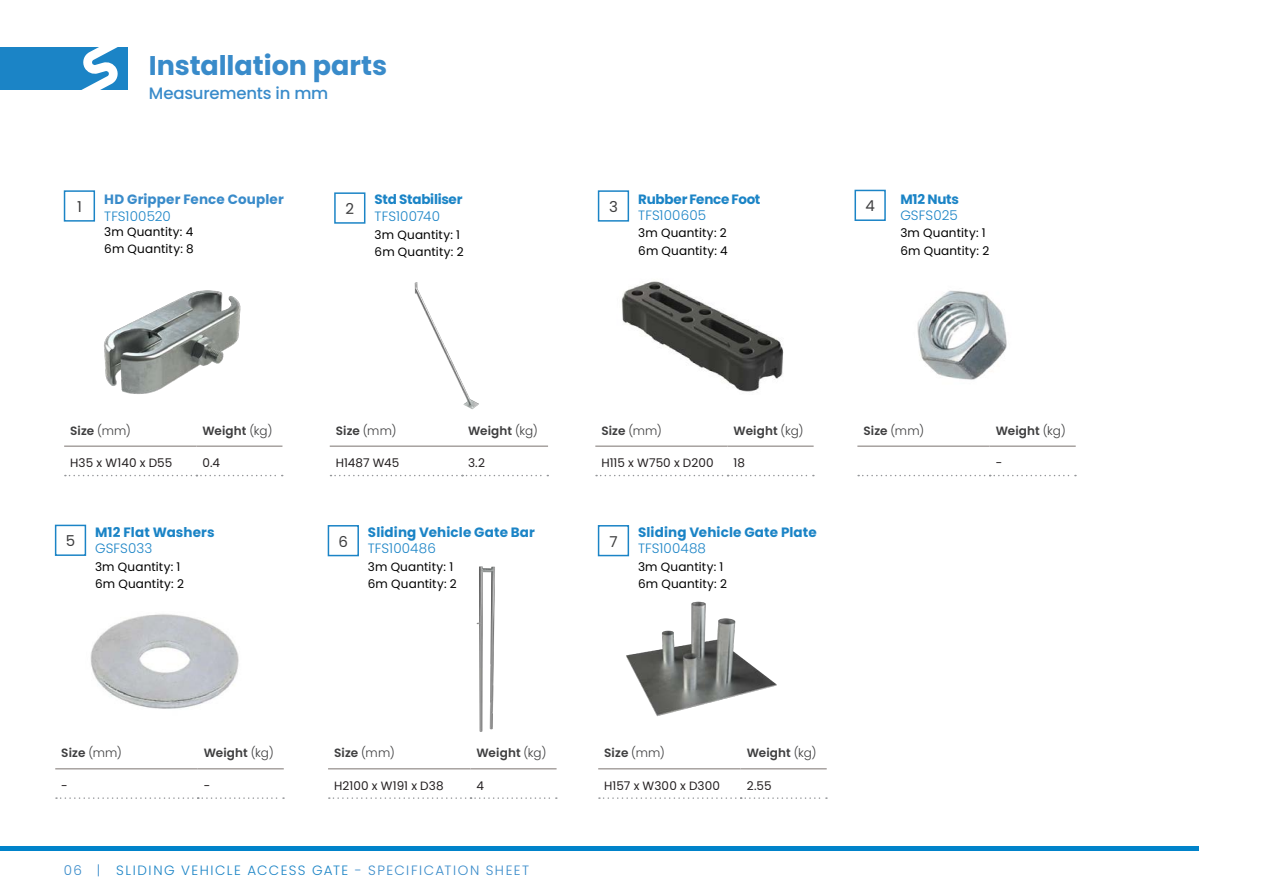
<style>
.page{position:relative;width:1263px;height:893px;background:#fff}
.page>*{position:absolute;margin:0;border:0;box-sizing:border-box;transform-origin:0 0}
.t1{font:700 27px "Poppins";letter-spacing:-.005em;color:#398bca}
.t2{font:500 16.5px "Poppins";letter-spacing:-.015em;color:#398bca}
.t3{font:15px "Poppins";color:#3e3e3f}
.t4{font:700 13.5px/16.2px "Poppins";letter-spacing:.005em;color:#1b84c6}
.t5{font:300 13.5px "Poppins";letter-spacing:.015em;color:#1b84c6}
.t6{font:300 13.5px "Poppins";letter-spacing:.11em;color:#1b84c6}
.t7{font:700 13.5px "Poppins";letter-spacing:-.02em;color:#1b84c6}
.t8{font:700 13.5px "Poppins";letter-spacing:.01em;color:#398bca}
.t9{font:12px "Poppins";letter-spacing:.015em;color:#000}
.t10{font:600 12px "Poppins";letter-spacing:.01em;color:#3e3e3f}
.Table_04{font:12px "Poppins";letter-spacing:.005em;color:#231f20}
.s1{font-weight:300}
.s2{color:#398bca}
</style>
<div class="page">
<div style="left:334px;top:192px;width:31px;height:32px;border:2px solid #1b84c6"></div>
<div style="left:598px;top:190px;width:31px;height:32px;border:2px solid #1b84c6"></div>
<div style="left:854px;top:190px;width:32px;height:31px;border:2px solid #1b84c6"></div>
<hr style="left:330px;top:445px;width:132px;height:2px;background:#a7a2a0">
<hr style="left:462px;top:445px;width:86px;height:2px;background:#a7a2a0">
<svg style="left:330px;top:475px;width:218px;height:1px"></svg>
<hr style="left:595px;top:445px;width:132px;height:2px;background:#a7a2a0">
<hr style="left:727px;top:445px;width:87px;height:2px;background:#a7a2a0">
<svg style="left:596px;top:475px;width:218px;height:1px"></svg>
<hr style="left:857px;top:445px;width:133px;height:2px;background:#a7a2a0">
<hr style="left:990px;top:445px;width:86px;height:2px;background:#a7a2a0">
<svg style="left:858px;top:475px;width:218px;height:1px"></svg>
<div style="left:64px;top:190px;width:31px;height:32px;border:2px solid #1b84c6"></div>
<hr style="left:64px;top:445px;width:132px;height:2px;background:#a7a2a0">
<hr style="left:196px;top:445px;width:86px;height:2px;background:#a7a2a0">
<svg style="left:65px;top:475px;width:218px;height:1px"></svg>
<div style="left:55px;top:525px;width:31px;height:31px;border:2px solid #1b84c6"></div>
<hr style="left:55px;top:768px;width:143px;height:1px;background:#a7a2a0">
<hr style="left:198px;top:768px;width:86px;height:1px;background:#a7a2a0">
<svg style="left:56px;top:797px;width:228px;height:2px"></svg>
<div style="left:328px;top:525px;width:31px;height:31px;border:2px solid #1b84c6"></div>
<div style="left:598px;top:525px;width:31px;height:31px;border:2px solid #1b84c6"></div>
<hr style="left:328px;top:768px;width:142px;height:1px;background:#a7a2a0">
<hr style="left:470px;top:768px;width:87px;height:1px;background:#a7a2a0">
<svg style="left:329px;top:797px;width:228px;height:2px"></svg>
<hr style="left:598px;top:768px;width:143px;height:1px;background:#a7a2a0">
<hr style="left:741px;top:768px;width:86px;height:1px;background:#a7a2a0">
<svg style="left:599px;top:797px;width:228px;height:2px"></svg>
<img style="left:104px;top:290px;width:137px;height:104px">
<img style="left:414px;top:282px;width:65px;height:128px">
<img style="left:621px;top:281px;width:163px;height:111px">
<img style="left:917px;top:290px;width:90px;height:90px">
<img style="left:90px;top:614px;width:149px;height:95px">
<img style="left:626px;top:601px;width:151px;height:116px">
<img style="left:476px;top:566px;width:19px;height:166px">
<hr style="left:0;top:846px;width:1199px;height:4px;background:#0083ca">
<div style="left:0;top:47px;width:128px;height:42px;background:#1b84c6"></div>
<svg style="left:83px;top:47px;width:35px;height:42px"></svg>
<p class="t1" style="left:149px;top:50px;width:240px">Installation parts</p>
<p class="t2" style="left:149px;top:83px;width:181px">Measurements in mm</p>
<p class="t3" style="left:77px;top:198px;width:6px">1</p>
<p class="t8" style="left:104px;top:191px;width:181px">HD Gripper Fence Coupler</p>
<p class="t5" style="left:104px;top:209px;width:68px">TFS100520</p>
<p class="t9" style="left:104px;top:225px;width:91px">3m Quantity: 4</p>
<p class="t9" style="left:104px;top:242px;width:91px">6m Quantity: 8</p>
<p class="t7" style="left:375px;top:191px;width:89px">Std Stabiliser</p>
<p class="t5" style="left:375px;top:209px;width:67px">TFS100740</p>
<p class="t9" style="left:375px;top:228px;width:87px">3m Quantity: 1</p>
<p class="t9" style="left:375px;top:245px;width:90px">6m Quantity: 2</p>
<p class="t7" style="left:638px;top:191px;width:124px">Rubber Fence Foot</p>
<p class="t5" style="left:638px;top:207px;width:69px">TFS100605</p>
<p class="t9" style="left:638px;top:226px;width:90px">3m Quantity: 2</p>
<p class="t9" style="left:638px;top:244px;width:91px">6m Quantity: 4</p>
<p class="t3" style="left:345px;top:200px;width:10px">2</p>
<p class="t3" style="left:609px;top:198px;width:10px">3</p>
<p class="t3" style="left:865px;top:197px;width:11px">4</p>
<p class="t4" style="left:900px;top:191px;width:60px">M12 Nuts</p>
<p class="t5" style="left:900px;top:207px;width:59px">GSFS025</p>
<p class="t9" style="left:900px;top:226px;width:87px">3m Quantity: 1</p>
<p class="t9" style="left:900px;top:244px;width:90px">6m Quantity: 2</p>
<p class="t10" style="left:70px;top:423px;width:62px">Size <span class="s1">(mm)</span></p>
<p class="t10" style="left:202px;top:423px;width:72px">Weight <span class="s1">(kg)</span></p>
<p class="Table_04" style="left:70px;top:456px;width:104px">H35 x W140 x D55</p>
<p class="Table_04" style="left:202px;top:456px;width:19px">0.4</p>
<p class="t3" style="left:66px;top:532px;width:11px">5</p>
<p class="t4" style="left:95px;top:524px;width:121px">M12 Flat Washers</p>
<p class="t5" style="left:95px;top:540px;width:59px">GSFS033</p>
<p class="t9" style="left:95px;top:559px;width:87px">3m Quantity: 1</p>
<p class="t9" style="left:95px;top:577px;width:90px">6m Quantity: 2</p>
<p class="t10" style="left:336px;top:423px;width:62px">Size <span class="s1">(mm)</span></p>
<p class="t10" style="left:468px;top:423px;width:72px">Weight <span class="s1">(kg)</span></p>
<p class="Table_04" style="left:336px;top:456px;width:65px">H1487 W45</p>
<p class="Table_04" style="left:468px;top:456px;width:19px">3.2</p>
<p class="t10" style="left:601px;top:423px;width:62px">Size <span class="s1">(mm)</span></p>
<p class="t10" style="left:733px;top:423px;width:72px">Weight <span class="s1">(kg)</span></p>
<p class="Table_04" style="left:601px;top:456px;width:114px">H115 x W750 x D200</p>
<p class="Table_04" style="left:733px;top:456px;width:13px">18</p>
<p class="t4" style="left:368px;top:524px;width:169px">Sliding Vehicle Gate Bar<br><span class="s1">TFS100486</span></p>
<p class="t9" style="left:368px;top:560px;width:87px">3m Quantity: 1</p>
<p class="t9" style="left:368px;top:577px;width:90px">6m Quantity: 2</p>
<p class="t3" style="left:339px;top:533px;width:11px">6</p>
<p class="t3" style="left:609px;top:533px;width:10px">7</p>
<p class="t4" style="left:638px;top:524px;width:180px">Sliding Vehicle Gate Plate</p>
<p class="t5" style="left:638px;top:540px;width:70px">TFS100488</p>
<p class="t9" style="left:638px;top:559px;width:87px">3m Quantity: 1</p>
<p class="t9" style="left:638px;top:577px;width:90px">6m Quantity: 2</p>
<p class="t10" style="left:863px;top:423px;width:62px">Size <span class="s1">(mm)</span></p>
<p class="t10" style="left:996px;top:423px;width:72px">Weight <span class="s1">(kg)</span></p>
<p class="Table_04" style="left:996px;top:456px;width:8px">-</p>
<p class="t10" style="left:61px;top:746px;width:62px">Size <span class="s1">(mm)</span></p>
<p class="t10" style="left:204px;top:746px;width:72px">Weight <span class="s1">(kg)</span></p>
<p class="Table_04" style="left:61px;top:779px;width:8px">-</p>
<p class="Table_04" style="left:204px;top:779px;width:8px">-</p>
<p class="t10" style="left:334px;top:746px;width:62px">Size <span class="s1">(mm)</span></p>
<p class="t10" style="left:476px;top:746px;width:72px">Weight <span class="s1">(kg)</span></p>
<p class="Table_04" style="left:334px;top:779px;width:111px">H2100 x W191 x D38</p>
<p class="Table_04" style="left:476px;top:779px;width:9px">4</p>
<p class="t6" style="left:64px;top:862px;width:467px"><span class="s2">06 |</span> SLIDING VEHICLE ACCESS GATE <span class="s2">- SPECIFICATION SHEET</span></p>
<p class="t10" style="left:604px;top:746px;width:62px">Size <span class="s1">(mm)</span></p>
<p class="t10" style="left:747px;top:746px;width:72px">Weight <span class="s1">(kg)</span></p>
<p class="Table_04" style="left:604px;top:779px;width:117px">H157 x W300 x D300</p>
<p class="Table_04" style="left:747px;top:779px;width:26px">2.55</p>
</div>
